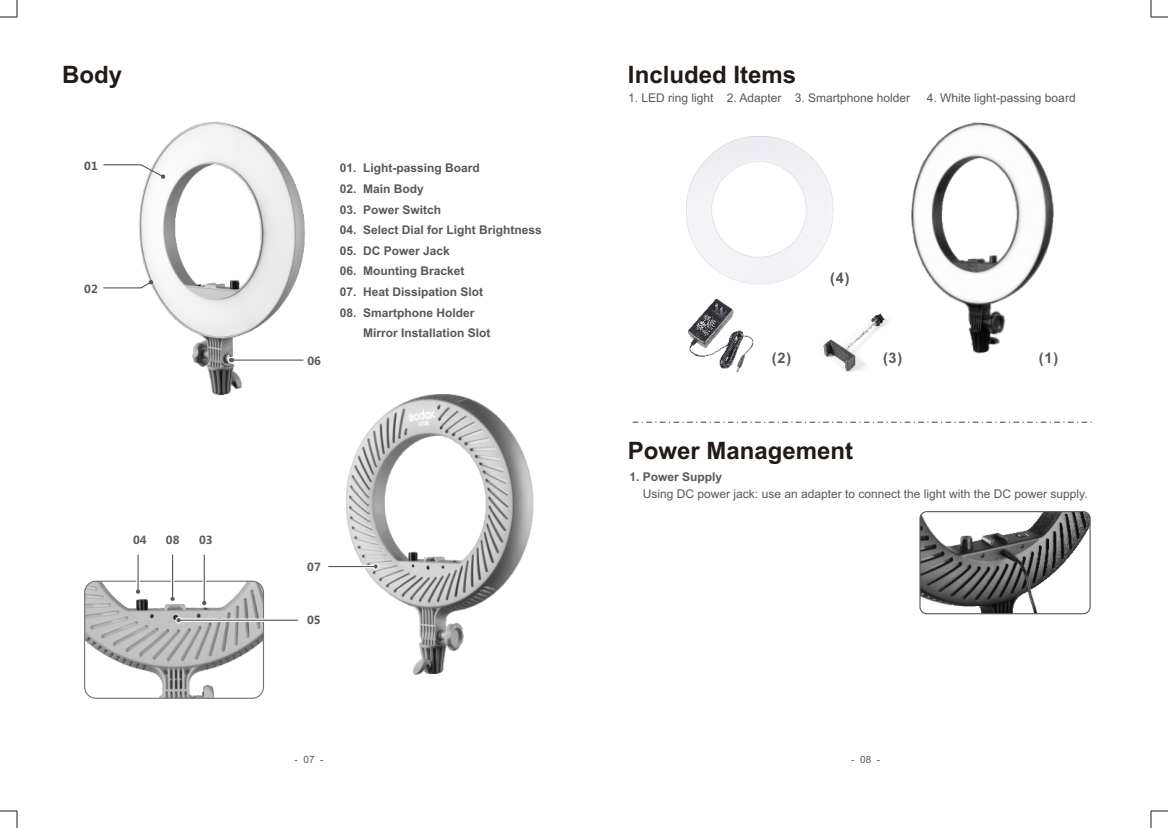
<style>
.page{position:relative;width:1168px;height:828px;background:#fff}
.page>*{position:absolute;margin:0;border:0;box-sizing:border-box;transform-origin:0 0}
.t1{font:700 24px "Arial";color:#231916}
.t2{font:700 14.6px "Arial";color:#595857}
.t3{font:700 12px/20.6px "Arial";color:#595857}
.t4{font:12px "Arial";color:#595857}
.t5{font:700 11px "Microsoft Ya Hei";color:#595857}
.t6{font:10px "Arial";color:#595857}
</style>
<div class="page">
<img style="left:346px;top:395px;width:188px;height:280px">
<img style="left:117px;top:121px;width:188px;height:275px">
<img style="left:85px;top:581px;width:178px;height:117px;border-radius:11px">
<div style="left:84px;top:580px;width:180px;height:119px;border:1px solid #727272;border-radius:11px"></div>
<svg style="left:175px;top:617px;width:7px;height:6px"></svg>
<svg style="left:176px;top:618px;width:5px;height:4px"></svg>
<svg style="left:103px;top:164px;width:62px;height:15px"></svg>
<svg style="left:201px;top:600px;width:7px;height:6px"></svg>
<svg style="left:202px;top:601px;width:4px;height:4px"></svg>
<svg style="left:169px;top:596px;width:7px;height:6px"></svg>
<svg style="left:170px;top:597px;width:5px;height:4px"></svg>
<svg style="left:135px;top:588px;width:6px;height:7px"></svg>
<svg style="left:136px;top:589px;width:4px;height:5px"></svg>
<svg style="left:373px;top:563px;width:6px;height:7px"></svg>
<svg style="left:374px;top:564px;width:4px;height:4px"></svg>
<svg style="left:226px;top:356px;width:79px;height:8px"></svg>
<svg style="left:103px;top:280px;width:50px;height:8px"></svg>
<svg style="left:633px;top:422px;width:459px;height:1px"></svg>
<img style="left:920px;top:511px;width:170px;height:103px;border-radius:7px">
<div style="left:919px;top:511px;width:172px;height:103px;border:1px solid #595857;border-radius:7px"></div>
<img style="left:823px;top:324px;width:48px;height:48px">
<img style="left:688px;top:299px;width:66px;height:74px">
<img style="left:871px;top:122px;width:183px;height:232px">
<img style="left:686px;top:137px;width:147px;height:148px">
<svg style="left:0;top:0;width:18px;height:18px"></svg>
<svg style="left:0;top:810px;width:18px;height:18px"></svg>
<svg style="left:1151px;top:810px;width:17px;height:18px"></svg>
<svg style="left:1151px;top:0;width:17px;height:18px"></svg>
<h1 class="t1" style="left:62px;top:65px;width:61px">Body</h1>
<p class="t5" style="left:84px;top:161px;width:15px">01</p>
<p class="t5" style="left:84px;top:284px;width:15px">02</p>
<p class="t5" style="left:133px;top:534px;width:15px">04</p>
<p class="t5" style="left:199px;top:534px;width:15px">03</p>
<p class="t5" style="left:166px;top:534px;width:15px">08</p>
<p class="t5" style="left:307px;top:356px;width:15px">06</p>
<p class="t3" style="left:340px;top:159px;width:142px">01. Light-passing Board</p>
<p class="t3" style="left:340px;top:180px;width:86px">02. Main Body</p>
<p class="t3" style="left:340px;top:200px;width:103px">03. Power Switch</p>
<p class="t3" style="left:340px;top:221px;width:204px">04. Select Dial for Light Brightness</p>
<p class="t3" style="left:340px;top:241px;width:112px">05. DC Power Jack</p>
<p class="t3" style="left:340px;top:262px;width:126px">06. Mounting Bracket</p>
<p class="t3" style="left:340px;top:282px;width:145px">07. Heat Dissipation Slot</p>
<p class="t3" style="left:363px;top:303px;width:129px;text-indent:-23px">08. Smartphone Holder<br>Mirror Installation Slot</p>
<p class="t5" style="left:307px;top:562px;width:15px">07</p>
<p class="t5" style="left:307px;top:615px;width:15px">05</p>
<p class="t6" style="left:295px;top:755px;width:30px">- 07 -</p>
<h1 class="t1" style="left:628px;top:65px;width:170px">Included Items</h1>
<p class="t4" style="left:628px;top:93px;width:284px">1. LED ring light 2. Adapter 3. Smartphone holder</p>
<p class="t4" style="left:927px;top:93px;width:150px">4. White light-passing board</p>
<p class="t2" style="left:830px;top:273px;width:21px">(4)</p>
<p class="t2" style="left:772px;top:352px;width:21px">(2)</p>
<p class="t2" style="left:883px;top:352px;width:21px">(3)</p>
<p class="t2" style="left:1039px;top:352px;width:21px">(1)</p>
<h1 class="t1" style="left:628px;top:441px;width:227px">Power Management</h1>
<p class="t3" style="left:630px;top:467px;width:94px">1. Power Supply</p>
<p class="t4" style="left:643px;top:489px;width:446px">Using DC power jack: use an adapter to connect the light with the DC power supply.</p>
<p class="t6" style="left:851px;top:755px;width:30px">- 08 -</p>
</div>
